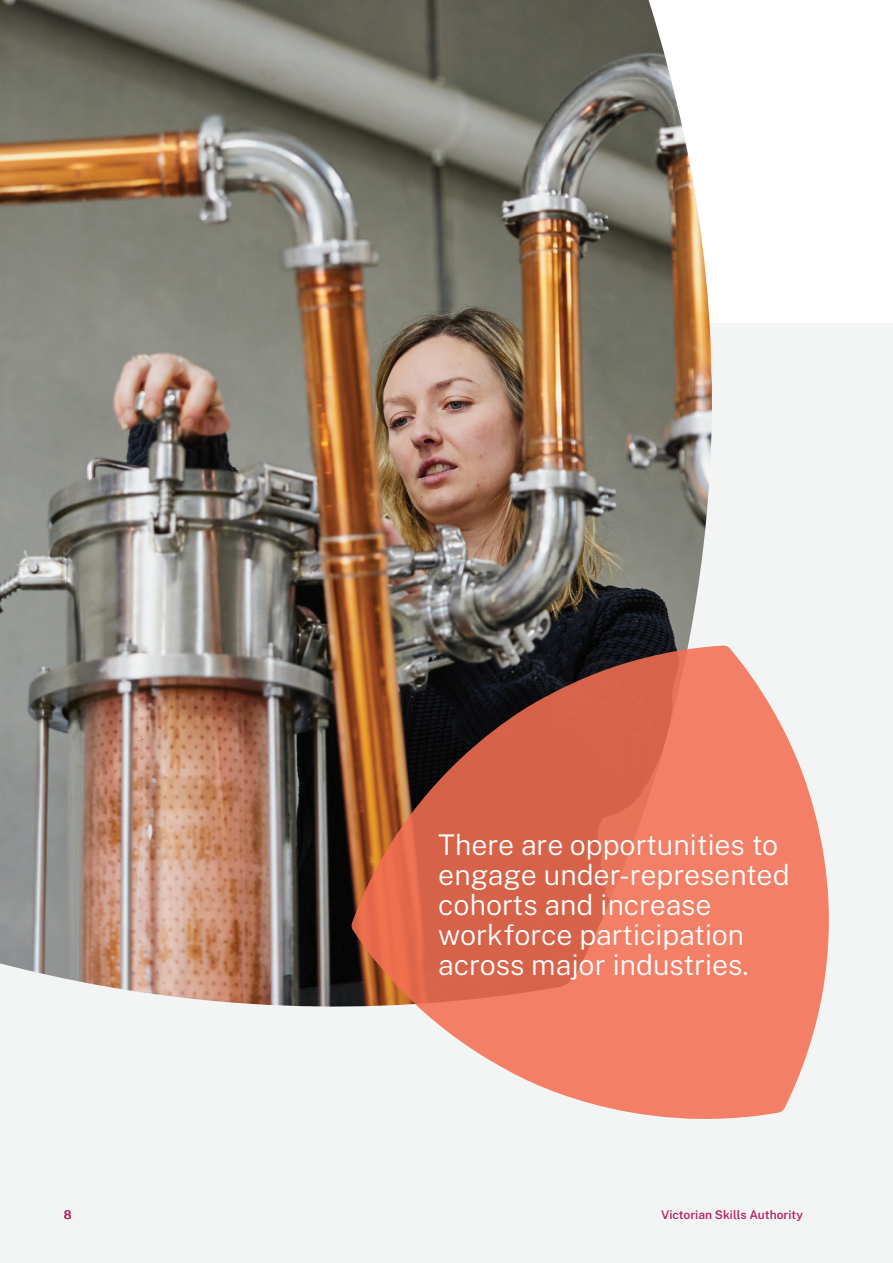
<style>
.page{position:relative;width:893px;height:1263px;background:#fff}
.page>*{position:absolute;margin:0;border:0;box-sizing:border-box;transform-origin:0 0}
.t1{font:300 28.5px/30px "Public Sans";color:#fff}
.t2{font:600 12px "Public Sans";color:#b62462}
.t3{font:500 12px "Public Sans";color:#b62462}
</style>
<div class="page">
<div style="left:0;top:323px;width:893px;height:940px;background:#f3f4f4"></div>
<img style="left:0;top:0;width:712px;height:1007px">
<svg style="left:351px;top:645px;width:478px;height:474px"></svg>
<p class="t1" style="left:438px;top:829px;width:353px">There are opportunities to engage under-represented cohorts and increase workforce participation across major industries.</p>
<p class="t3" style="left:64px;top:1207px;width:9px">8</p>
<p class="t2" style="left:661px;top:1207px;width:143px">Victorian Skills Authority</p>
</div>
